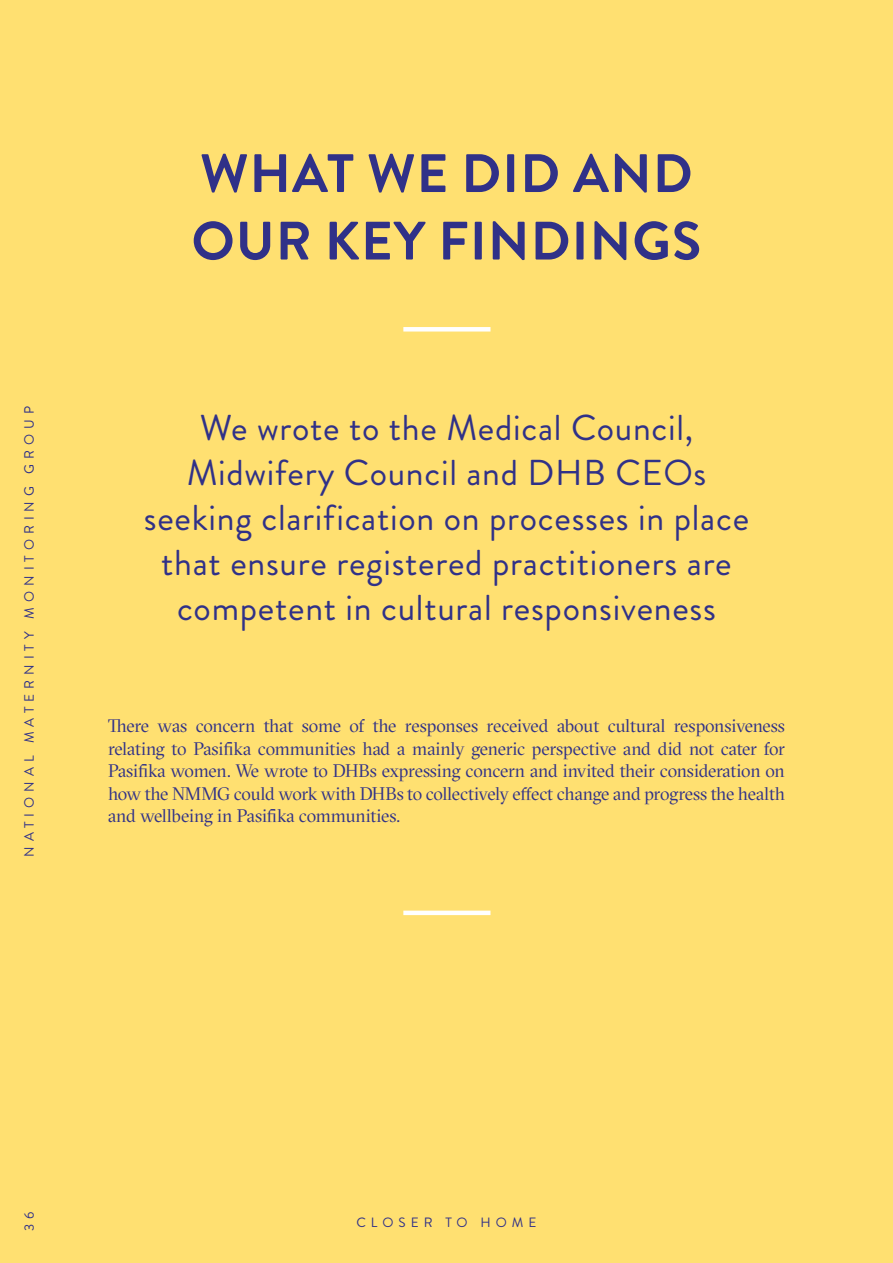
<style>
.page{position:relative;width:893px;height:1263px;background:#ffe071}
.page>*{position:absolute;margin:0;border:0;box-sizing:border-box;transform-origin:0 0}
.t1{font:700 54px/67.5px "Brandon Grotesque";letter-spacing:.02em;color:#303188}
.t2{font:36px/45px "Brandon Grotesque";letter-spacing:.02em;color:#303188;text-align:center}
.t3{font:18px/22.5px "GT Sectra Fine";letter-spacing:-.005em;color:#303188;text-align:justify}
.t4{font:13.5px "Brandon Grotesque";letter-spacing:.37em;color:#303188}
</style>
<div class="page">
<div style="left:403px;top:327px;width:87px;height:5px;background:#fff"></div>
<hr style="left:403px;top:911px;width:87px;height:4px;background:#fff">
<p class="t4" style="left:20px;top:857px;width:452px;rotate:-90deg">NATIONAL MATERNITY MONITORING GROUP</p>
<h1 class="t1" style="left:191px;top:140px;width:511px">WHAT WE DID AND<br>OUR KEY FINDINGS</h1>
<h2 class="t2" style="left:144px;top:405px;width:607px">We wrote to the Medical Council, Midwifery Council and DHB CEOs seeking clarification on processes in place that ensure registered practitioners are competent in cultural responsiveness</h2>
<p class="t3" style="left:108px;top:714px;width:678px">There was concern that some of the responses received about cultural responsiveness relating to Pasifika communities had a mainly generic perspective and did not cater for Pasifika women. We wrote to DHBs expressing concern and invited their consideration on how the NMMG could work with DHBs to collectively effect change and progress the health and wellbeing in Pasifika communities.</p>
<p class="t4" style="left:20px;top:1231px;width:21px;rotate:-90deg">3 6</p>
<p class="t4" style="left:356px;top:1213px;width:182px">CLOSER TO HOME</p>
</div>
